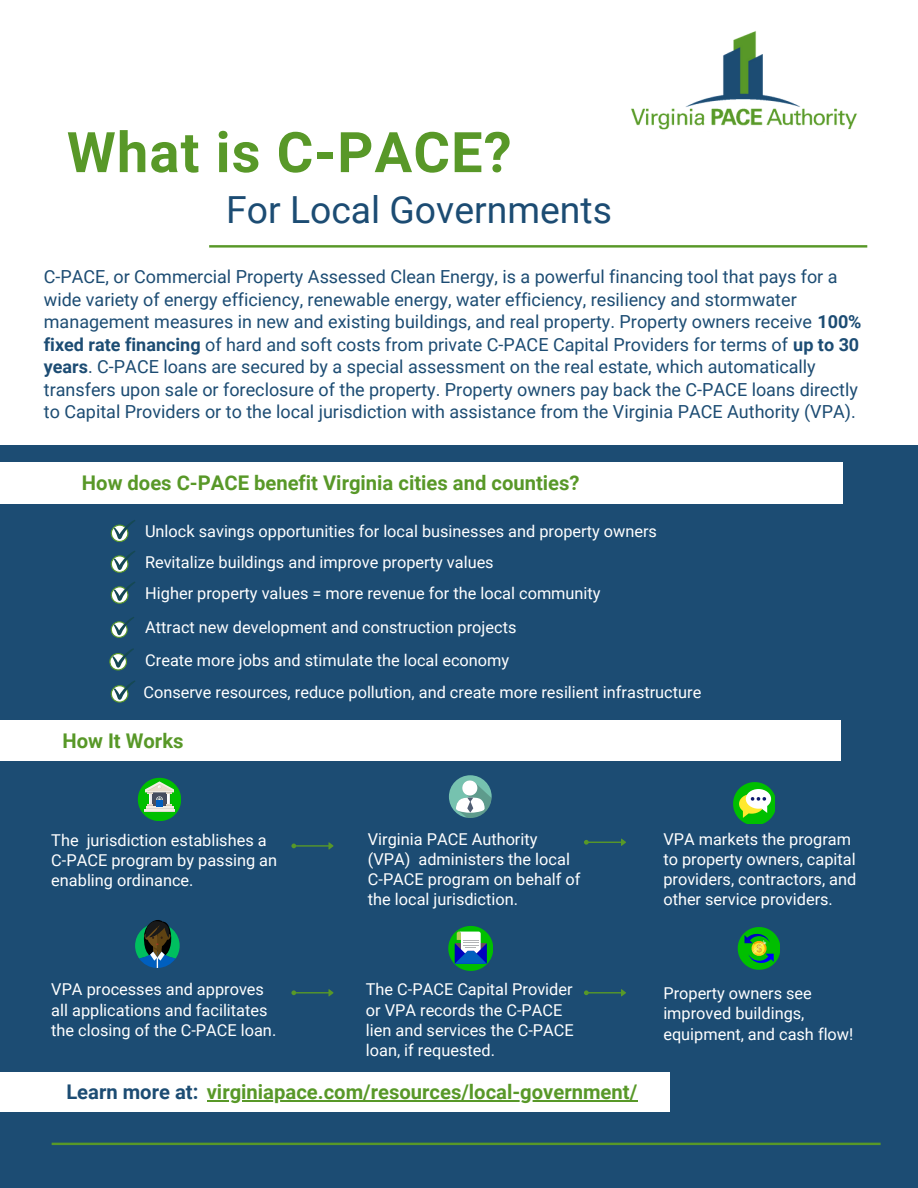
<style>
.page{position:relative;width:918px;height:1188px;background:#fff}
.page>*{position:absolute;margin:0;border:0;box-sizing:border-box;transform-origin:0 0}
.t1{font:700 55.95px "Roboto";letter-spacing:.02em;color:#589828}
.t2{font:37.35px "Roboto";color:#1c4c73}
.t3{font:700 20.25px "Roboto";color:#589828}
.t4{font:18px/22.5px "Roboto";color:#1c4c73}
.t5{font:16.35px/20.2px "Roboto";color:#fff}
.s1{font-weight:700}
.s2{color:#1c4c73}
</style>
<div class="page">
<div style="left:0;top:445px;width:918px;height:743px;background:#1c4c73"></div>
<div style="left:0;top:463px;width:843px;height:40px;background:#fff"></div>
<svg style="left:111px;top:520px;width:24px;height:22px"></svg>
<svg style="left:111px;top:551px;width:24px;height:22px"></svg>
<svg style="left:111px;top:581px;width:24px;height:23px"></svg>
<svg style="left:111px;top:617px;width:23px;height:21px"></svg>
<svg style="left:109px;top:648px;width:25px;height:23px"></svg>
<div style="left:0;top:720px;width:840px;height:41px;background:#fff"></div>
<svg style="left:291px;top:842px;width:43px;height:8px"></svg>
<svg style="left:584px;top:838px;width:42px;height:8px"></svg>
<div style="left:449px;top:775px;width:43px;height:43px;background:#76c2af;border-radius:50%"></div>
<svg style="left:455px;top:780px;width:37px;height:38px"></svg>
<svg style="left:138px;top:778px;width:42px;height:42px"></svg>
<svg style="left:448px;top:926px;width:45px;height:44px"></svg>
<svg style="left:135px;top:920px;width:45px;height:48px"></svg>
<svg style="left:733px;top:782px;width:42px;height:42px"></svg>
<svg style="left:738px;top:927px;width:42px;height:42px"></svg>
<div style="left:0;top:1072px;width:669px;height:39px;background:#fff"></div>
<hr style="left:207px;top:1100px;width:430px;height:1px;background:#589828">
<svg style="left:209px;top:245px;width:658px;height:3px;background:#77ab4f"></svg>
<hr style="left:52px;top:1143px;width:829px;height:2px;background:#589828">
<svg style="left:291px;top:989px;width:43px;height:8px"></svg>
<svg style="left:584px;top:989px;width:42px;height:8px"></svg>
<img style="left:631px;top:31px;width:226px;height:99px">
<svg style="left:111px;top:680px;width:24px;height:23px"></svg>
<h1 class="t1" style="left:67px;top:120px;width:446px">What is C-PACE?</h1>
<h2 class="t2" style="left:226px;top:188px;width:387px">For Local Governments</h2>
<p class="t4" style="left:44px;top:266px;width:819px">C-PACE, or Commercial Property Assessed Clean Energy, is a powerful financing tool that pays for a wide variety of energy efficiency, renewable energy, water efficiency, resiliency and stormwater management measures in new and existing buildings, and real property. Property owners receive <span class="s1">100% fixed rate financing</span> of hard and soft costs from private C-PACE Capital Providers for terms of <span class="s1">up to 30 years</span>. C-PACE loans are secured by a special assessment on the real estate, which automatically transfers upon sale or foreclosure of the property. Property owners pay back the C-PACE loans directly to Capital Providers or to the local jurisdiction with assistance from the Virginia PACE Authority (VPA).</p>
<p class="t3" style="left:82px;top:471px;width:499px">How does C-PACE benefit Virginia cities and counties?</p>
<p class="t5" style="left:145px;top:516px;width:513px;line-height:30.9px">Unlock savings opportunities for local businesses and property owners<br>Revitalize buildings and improve property values<br>Higher property values = more revenue for the local community</p>
<p class="t5" style="left:145px;top:617px;width:373px">Attract new development and construction projects</p>
<p class="t5" style="left:145px;top:650px;width:366px">Create more jobs and stimulate the local economy</p>
<p class="t5" style="left:143px;top:682px;width:559px">Conserve resources, reduce pollution, and create more resilient infrastructure</p>
<p class="t3" style="left:62px;top:729px;width:123px">How It Works</p>
<p class="t5" style="left:51px;top:830px;width:227px">The jurisdiction establishes a<br>C-PACE program by passing an enabling ordinance.</p>
<p class="t5" style="left:368px;top:829px;width:214px">Virginia PACE Authority (VPA) administers the local<br>C-PACE program on behalf of the local jurisdiction.</p>
<p class="t5" style="left:663px;top:829px;width:195px">VPA markets the program to property owners, capital providers, contractors, and other service providers.</p>
<p class="t5" style="left:51px;top:980px;width:226px">VPA processes and approves all applications and facilitates the closing of the C-PACE loan.</p>
<p class="t5" style="left:366px;top:980px;width:209px">The C-PACE Capital Provider or VPA records the C-PACE lien and services the C-PACE loan, if requested.</p>
<p class="t3" style="left:66px;top:1080px;width:572px"><span class="s2">Learn more at:</span> virginiapace.com/resources/local-government/</p>
<p class="t5" style="left:663px;top:983px;width:192px">Property owners see improved buildings, equipment, and cash flow!</p>
</div>
